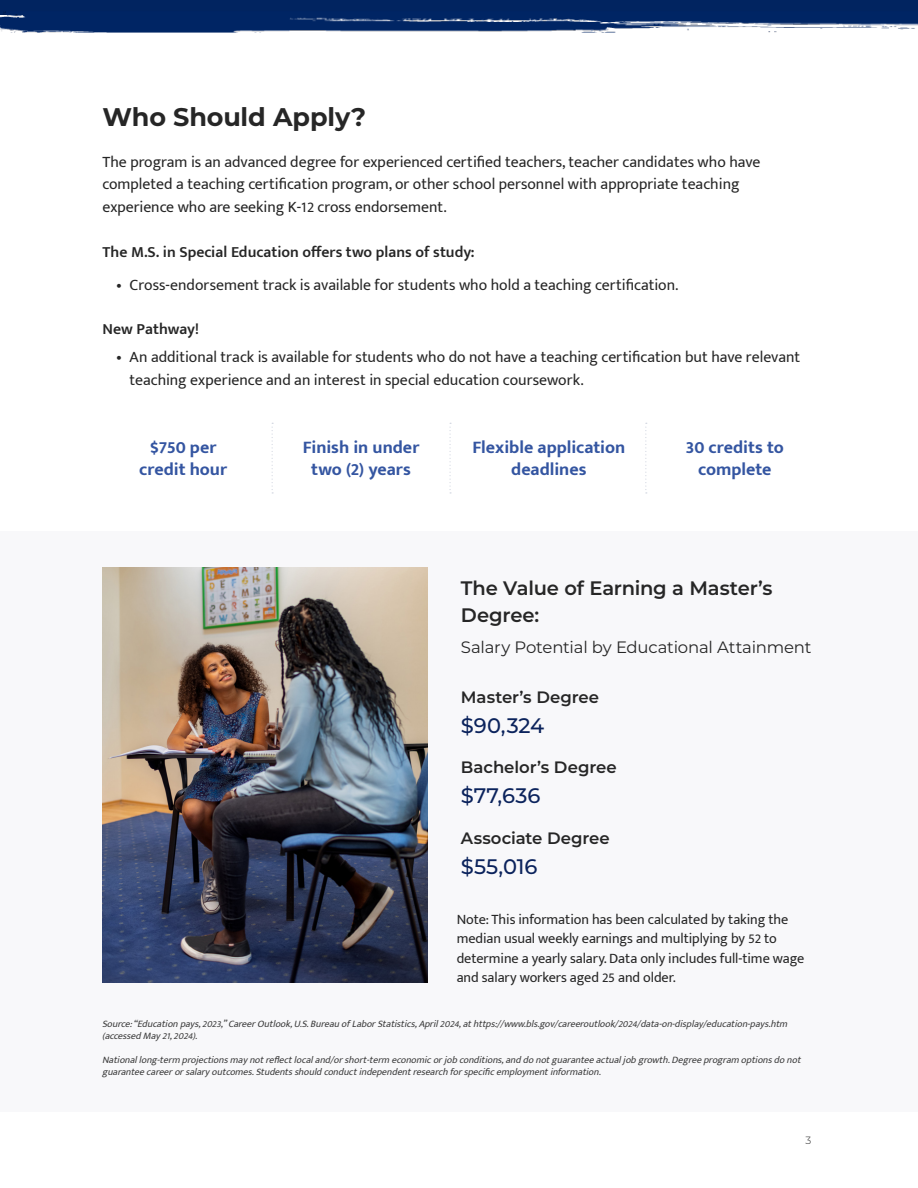
<style>
.page{position:relative;width:918px;height:1188px;background:#fff}
.page>*{position:absolute;margin:0;border:0;box-sizing:border-box;transform-origin:0 0}
.H2_Section_Heading{font:700 25.5px "Montserrat";letter-spacing:-.005em;color:#262626}
.t1{font:500 21px "Montserrat";color:#0b235c}
.t2{font:600 19.5px/27px "Montserrat";letter-spacing:-.01em;color:#262626}
.t3{font:700 18px/22.5px "Mukta Mahee";color:#3455a1;text-align:center}
.t4{font:600 16.5px "Montserrat";letter-spacing:-.005em;color:#262626}
.t5{font:16.5px "Montserrat";letter-spacing:-.015em;color:#262626}
.Text_-_Standard{font:15.75px/22.5px "Mukta Mahee";color:#262626}
.Text_-_Standard-2{font:600 15.75px "Mukta Mahee";color:#262626}
.t6{font:14.25px/19.5px "Mukta Mahee";letter-spacing:-.005em;color:#262626}
.t7{font:300 10.5px "Montserrat";color:#262626}
.t8{font:italic 9.75px/12px "Mukta Mahee";color:#3c3c3c}
</style>
<div class="page">
<div style="left:0;top:0;width:918px;height:15px;background:#012460"></div>
<img style="left:0;top:12px;width:918px;height:21px">
<div style="left:0;top:531px;width:918px;height:581px;background:#f8f8fa"></div>
<svg style="left:645px;top:423px;width:2px;height:70px"></svg>
<svg style="left:272px;top:423px;width:1px;height:70px"></svg>
<svg style="left:450px;top:423px;width:1px;height:70px"></svg>
<img style="left:103px;top:568px;width:325px;height:414px">
<p class="H2_Section_Heading" style="left:103px;top:98px;width:265px">Who Should Apply?</p>
<p class="Text_-_Standard" style="left:103px;top:150px;width:659px">The program is an advanced degree for experienced certified teachers, teacher candidates who have completed a teaching certification program, or other school personnel with appropriate teaching experience who are seeking K-12 cross endorsement.</p>
<p class="Text_-_Standard-2" style="left:103px;top:242px;width:374px">The M.S. in Special Education offers two plans of study:</p>
<p class="Text_-_Standard" style="left:116px;top:273px;width:564px">• Cross-endorsement track is available for students who hold a teaching certification.</p>
<p class="Text_-_Standard-2" style="left:103px;top:319px;width:98px">New Pathway!</p>
<p class="Text_-_Standard" style="left:130px;top:346px;width:672px;text-indent:-14px">• An additional track is available for students who do not have a teaching certification but have relevant teaching experience and an interest in special education coursework.</p>
<p class="t3" style="left:139px;top:435px;width:89px">$750 per credit hour</p>
<p class="t3" style="left:303px;top:435px;width:118px">Finish in under two (2) years</p>
<p class="t3" style="left:473px;top:435px;width:154px">Flexible application deadlines</p>
<p class="t3" style="left:686px;top:435px;width:100px">30 credits to complete</p>
<p class="t2" style="left:461px;top:573px;width:313px">The Value of Earning a Master’s<br>Degree:</p>
<p class="t5" style="left:461px;top:635px;width:352px">Salary Potential by Educational Attainment</p>
<p class="t4" style="left:461px;top:685px;width:140px">Master’s Degree</p>
<p class="t1" style="left:461px;top:710px;width:85px">$90,324</p>
<p class="t4" style="left:461px;top:755px;width:157px">Bachelor’s Degree</p>
<p class="t1" style="left:461px;top:781px;width:81px">$77,636</p>
<p class="t4" style="left:461px;top:826px;width:150px">Associate Degree</p>
<p class="t1" style="left:461px;top:851px;width:78px">$55,016</p>
<p class="t6" style="left:457px;top:909px;width:349px">Note: This information has been calculated by taking the median usual weekly earnings and multiplying by 52 to determine a yearly salary. Data only includes full-time wage and salary workers aged 25 and older.</p>
<p class="t8" style="left:102px;top:1018px;width:690px">Source:“Educationpays,2023,”CareerOutlook,U.S.BureauofLaborStatistics,April2024,athttps://www.bls.gov/careeroutlook/2024/data-on-display/education-pays.htm (accessedMay21,2024).</p>
<p class="t8" style="left:102px;top:1054px;width:703px">Nationallong-term projectionsmaynotreflectlocaland/orshort-term economicorjobconditions,anddonotguaranteeactualjobgrowth.Degreeprogram optionsdonot guaranteecareerorsalaryoutcomes.Studentsshouldconductindependentresearchforspecificemploymentinformation.</p>
<p class="t7" style="left:806px;top:1133px;width:7px">3</p>
</div>
